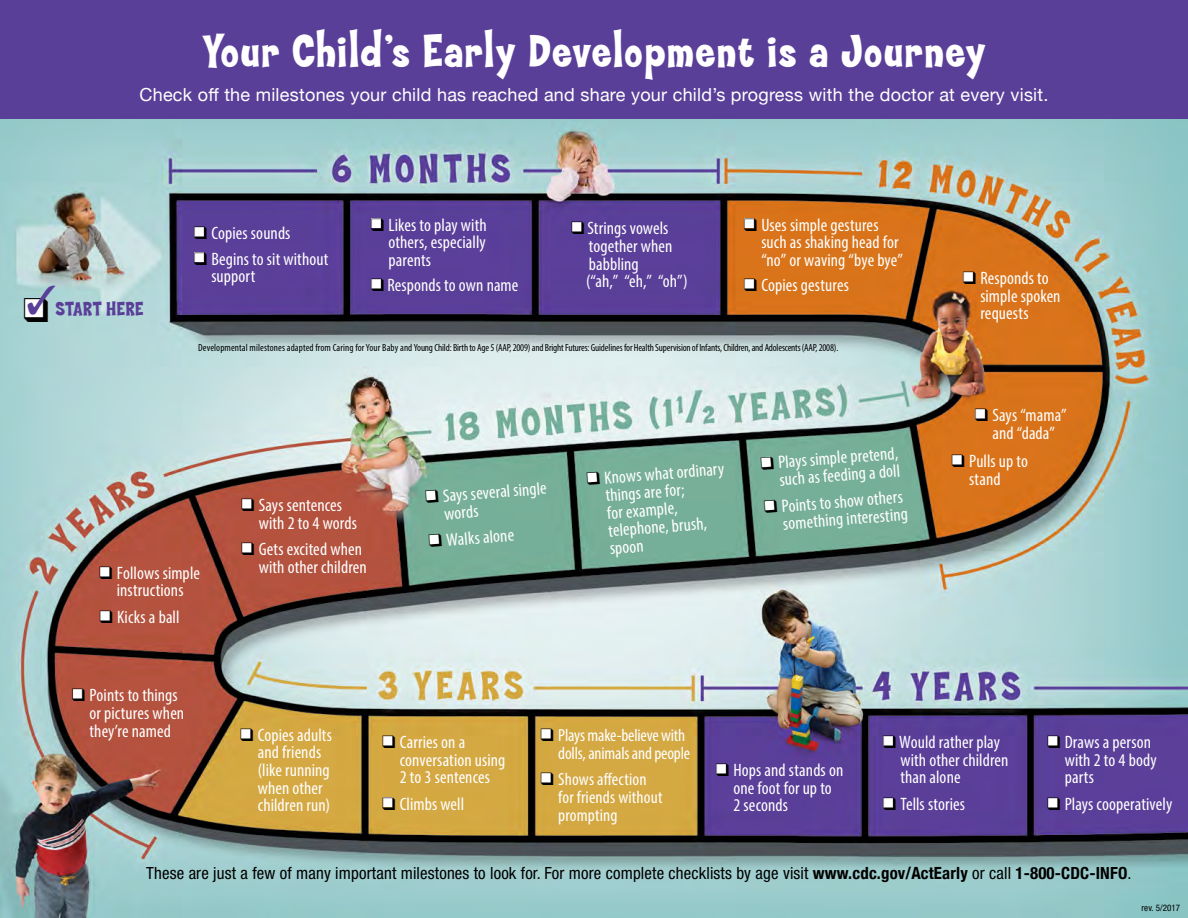
<style>
.page{position:relative;width:1188px;height:918px;background:#fff}
.page>*{position:absolute;margin:0;border:0;box-sizing:border-box;transform-origin:0 0}
.t1{font:800 48px "Coop";letter-spacing:.03em;color:#fff}
.t2{font:800 19.8px "Coop";letter-spacing:.005em;color:#5a3f99}
.t3{font:condensed 18px/17.7px "Myriad Pro";letter-spacing:.005em;color:#fff}
.t4{font:18px "Helvetica Neue";letter-spacing:.015em;color:#fff}
.t5{font:condensed 17.7px/17.7px "Myriad Pro";letter-spacing:.01em;color:#fff}
.t6{font:condensed 17.55px/17.7px "Myriad Pro";letter-spacing:-.01em;color:#fff;text-align:right}
.t7{font:condensed 16.8px "Helvetica Neue";letter-spacing:.01em;color:#000}
.t8{font:condensed 10.35px "Myriad Pro";letter-spacing:-.015em;color:#000}
.t9{font:condensed 9px "Helvetica Neue";letter-spacing:.01em;color:#000}
.s1{color:#000}
.s2{font-weight:700}
</style>
<div class="page">
<img style="left:0;top:118px;width:1188px;height:800px">
<div style="left:195px;top:227px;width:9px;height:10px;background:#fff"></div>
<div style="left:195px;top:252px;width:9px;height:10px;background:#fff"></div>
<div style="left:372px;top:218px;width:9px;height:10px;background:#fff"></div>
<div style="left:372px;top:279px;width:9px;height:10px;background:#fff"></div>
<div style="left:572px;top:222px;width:10px;height:10px;background:#fff"></div>
<div style="left:745px;top:218px;width:9px;height:10px;background:#fff"></div>
<div style="left:745px;top:279px;width:9px;height:10px;background:#fff"></div>
<div style="left:964px;top:272px;width:9px;height:10px;background:#fff"></div>
<div style="left:976px;top:409px;width:9px;height:10px;background:#fff"></div>
<div style="left:242px;top:499px;width:10px;height:10px;background:#fff"></div>
<div style="left:242px;top:543px;width:10px;height:10px;background:#fff"></div>
<div style="left:241px;top:729px;width:10px;height:10px;background:#fff"></div>
<div style="left:952px;top:455px;width:10px;height:10px;background:#fff"></div>
<div style="left:73px;top:689px;width:9px;height:10px;background:#fff"></div>
<div style="left:0;top:0;width:1188px;height:118px;background:#5a3f99"></div>
<div style="left:100px;top:567px;width:10px;height:10px;background:#fff"></div>
<div style="left:100px;top:611px;width:10px;height:10px;background:#fff"></div>
<div style="left:1048px;top:736px;width:9px;height:10px;background:#fff"></div>
<div style="left:1048px;top:798px;width:9px;height:10px;background:#fff"></div>
<div style="left:884px;top:736px;width:9px;height:9px;background:#fff"></div>
<div style="left:884px;top:798px;width:9px;height:10px;background:#fff"></div>
<div style="left:717px;top:764px;width:9px;height:10px;background:#fff"></div>
<div style="left:542px;top:729px;width:9px;height:10px;background:#fff"></div>
<div style="left:542px;top:773px;width:9px;height:10px;background:#fff"></div>
<div style="left:383px;top:736px;width:10px;height:10px;background:#fff"></div>
<div style="left:383px;top:797px;width:10px;height:10px;background:#fff"></div>
<svg style="left:761px;top:456px;width:13px;height:13px"></svg>
<svg style="left:764px;top:500px;width:13px;height:13px"></svg>
<svg style="left:587px;top:472px;width:13px;height:13px"></svg>
<svg style="left:24px;top:285px;width:31px;height:37px"></svg>
<svg style="left:425px;top:490px;width:14px;height:13px"></svg>
<svg style="left:429px;top:534px;width:13px;height:13px"></svg>
<p class="t1" style="left:202px;top:25px;width:785px">Your Child’s Early Development is a Journey</p>
<p class="t4" style="left:140px;top:81px;width:910px">Check off the milestones your child has reached and share your child’s progress with the doctor at every visit.</p>
<p class="t2" style="left:55px;top:298px;width:90px">START HERE</p>
<p class="t3" style="left:194px;top:224px;width:98px"><span class="s1">❑</span> Copies sounds</p>
<p class="t3" style="left:211px;top:250px;width:118px;text-indent:-18px"><span class="s1">❑</span> Begins to sit without support</p>
<p class="t3" style="left:388px;top:216px;width:100px;text-align:justify;text-indent:-18px"><span class="s1">❑</span> Likes to play with others, especially parents</p>
<p class="t3" style="left:371px;top:276px;width:149px"><span class="s1">❑</span> Responds to own name</p>
<p class="t3" style="left:571px;top:219px;width:99px"><span class="s1">❑</span> Strings vowels</p>
<p class="t3" style="left:589px;top:237px;width:85px">together when</p>
<p class="t3" style="left:589px;top:255px;width:52px">babbling</p>
<p class="t3" style="left:586px;top:272px;width:103px">(“ah,” “eh,” “oh”)</p>
<p class="t3" style="left:761px;top:216px;width:143px;text-indent:-18px"><span class="s1">❑</span> Uses simple gestures such as shaking head for “no” or waving “bye bye”</p>
<p class="t3" style="left:744px;top:276px;width:107px"><span class="s1">❑</span> Copies gestures</p>
<p class="t3" style="left:963px;top:269px;width:88px"><span class="s1">❑</span> Responds to</p>
<p class="t3" style="left:980px;top:287px;width:82px">simple spoken requests</p>
<p class="t8" style="left:198px;top:341px;width:642px">Developmental milestones adapted from Caring for Your Baby and Young Child: Birth to Age 5 (AAP, 2009) and Bright Futures: Guidelines for Health Supervision of Infants, Children, and Adolescents (AAP, 2008).</p>
<p class="t3" style="left:975px;top:406px;width:93px;text-align:center"><span class="s1">❑</span> Says “mama” and “dada”</p>
<p class="t3" style="left:99px;top:564px;width:102px"><span class="s1">❑</span> Follows simple</p>
<p class="t3" style="left:117px;top:581px;width:68px">instructions</p>
<p class="t3" style="left:100px;top:608px;width:81px"><span class="s1">❑</span> Kicks a ball</p>
<p class="t3" style="left:90px;top:686px;width:96px;text-indent:-18px"><span class="s1">❑</span> Points to things or pictures when they’re named</p>
<p class="t3" style="left:259px;top:496px;width:100px;text-indent:-18px"><span class="s1">❑</span> Says sentences with 2 to 4 words</p>
<p class="t3" style="left:241px;top:540px;width:127px;text-align:right"><span class="s1">❑</span> Gets excited when with other children</p>
<p class="t3" style="left:442px;top:486px;width:106px;rotate:-4deg">Says several single words</p>
<p class="t3" style="left:446px;top:531px;width:69px;rotate:-4deg">Walks alone</p>
<p class="t3" style="left:604px;top:468px;width:122px;rotate:-4deg">Knows what ordinary things are for;<br>for example, telephone, brush, spoon</p>
<p class="t3" style="left:778px;top:453px;width:122px;rotate:-4deg">Plays simple pretend, such as feeding a doll</p>
<p class="t3" style="left:781px;top:497px;width:127px;rotate:-4deg">Points to show others something interesting</p>
<p class="t3" style="left:952px;top:452px;width:78px;text-align:center"><span class="s1">❑</span> Pulls up to stand</p>
<p class="t3" style="left:258px;top:726px;width:76px;text-indent:-18px"><span class="s1">❑</span> Copies adults and friends (like running when other children run)</p>
<p class="t3" style="left:400px;top:733px;width:107px;text-indent:-18px"><span class="s1">❑</span> Carries on a conversation using</p>
<p class="t3" style="left:400px;top:768px;width:92px">2 to 3 sentences</p>
<p class="t3" style="left:382px;top:795px;width:83px"><span class="s1">❑</span> Climbs well</p>
<p class="t6" style="left:541px;top:726px;width:151px"><span class="s1">❑</span> Plays make-believe with dolls, animals and people</p>
<p class="t5" style="left:558px;top:770px;width:106px;text-indent:-18px"><span class="s1">❑</span> Shows affection for friends without prompting</p>
<p class="t3" style="left:733px;top:761px;width:111px;text-indent:-18px"><span class="s1">❑</span> Hops and stands on one foot for up to<br>2 seconds</p>
<p class="t3" style="left:900px;top:733px;width:110px;text-indent:-18px"><span class="s1">❑</span> Would rather play with other children than alone</p>
<p class="t3" style="left:883px;top:795px;width:84px"><span class="s1">❑</span> Tells stories</p>
<p class="t3" style="left:1065px;top:733px;width:93px;text-indent:-18px"><span class="s1">❑</span> Draws a person with 2 to 4 body parts</p>
<p class="t3" style="left:1047px;top:795px;width:127px"><span class="s1">❑</span> Plays cooperatively</p>
<p class="t7" style="left:146px;top:863px;width:987px">These are just a few of many important milestones to look for. For more complete checklists by age visit <span class="s2">www.cdc.gov/ActEarly</span> or call <span class="s2">1-800-CDC-INFO</span>.</p>
<p class="t9" style="left:1142px;top:903px;width:40px">rev. 5/2017</p>
</div>
